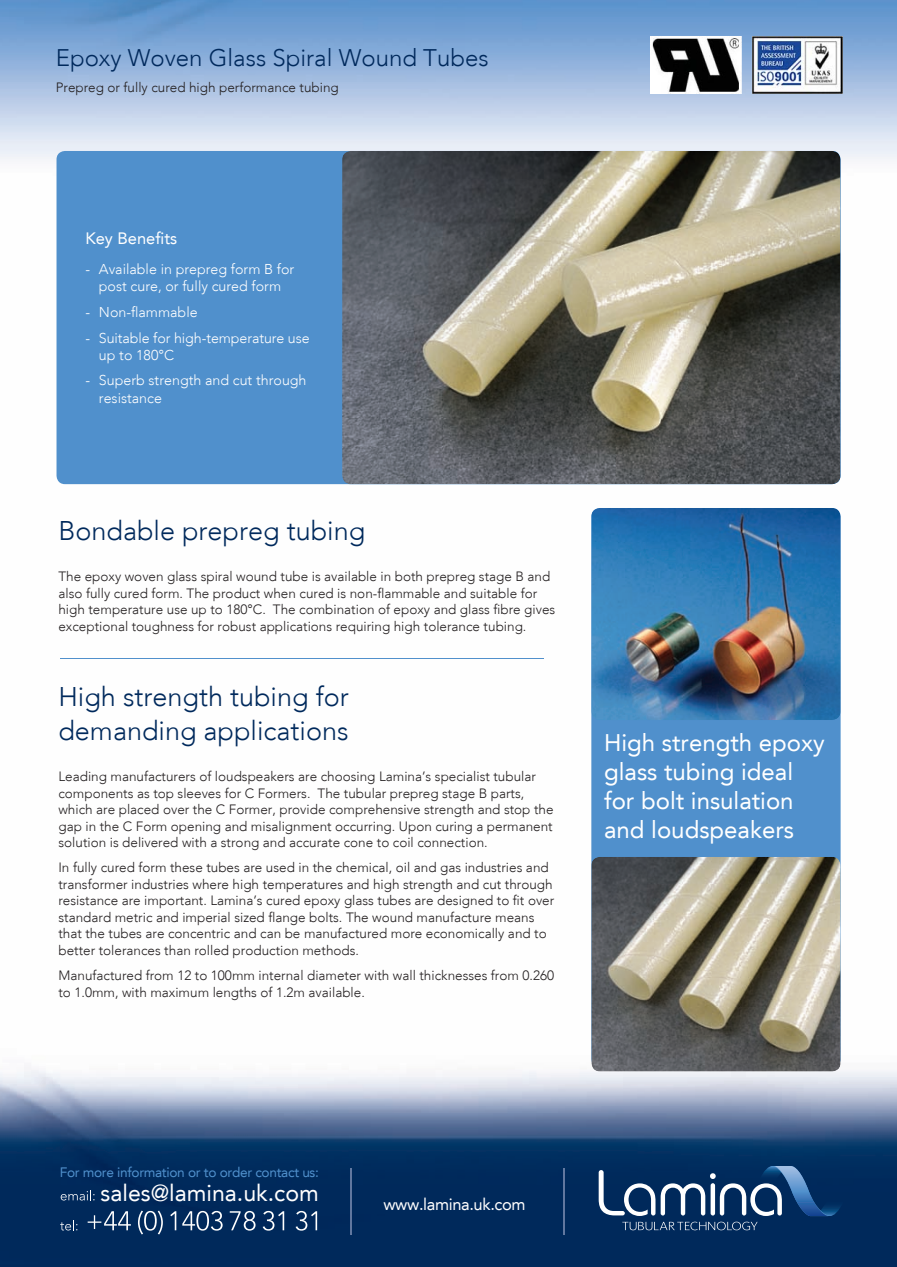
<style>
.page{position:relative;width:897px;height:1267px;background:#fff}
.page>*{position:absolute;margin:0;border:0;box-sizing:border-box;transform-origin:0 0}
.t1{font:300 27px/34.5px "Avenir";color:#00295c}
.t2{font:24px/28.8px "Avenir";color:#fff}
.t3{font:300 24px "Avenir";color:#00295c}
.t4{font:23.1px "Avenir";color:#fff}
.t5{font:16.5px "Avenir";letter-spacing:-.02em;color:#fff}
.t6{font:16.5px "Avenir";color:#fff}
.t7{font:300 14.25px/17.1px "Avenir";color:#fff}
.t8{font:13.65px "Avenir";letter-spacing:-.02em;color:#5090cc}
.t9{font:300 13.5px/16.5px "Avenir";color:#231f20}
</style>
<div class="page">
<img style="left:0;top:0;width:896px;height:1266px">
<svg style="left:61px;top:1190px;width:33px;height:10px"></svg>
<svg style="left:60px;top:1220px;width:17px;height:10px"></svg>
<svg style="left:88px;top:1211px;width:43px;height:19px"></svg>
<svg style="left:138px;top:1210px;width:25px;height:24px"></svg>
<svg style="left:170px;top:1211px;width:6px;height:19px"></svg>
<svg style="left:182px;top:1210px;width:40px;height:20px"></svg>
<svg style="left:230px;top:1210px;width:25px;height:20px"></svg>
<svg style="left:262px;top:1210px;width:22px;height:20px"></svg>
<svg style="left:295px;top:1210px;width:22px;height:20px"></svg>
<svg style="left:622px;top:1221px;width:135px;height:9px"></svg>
<svg style="left:598px;top:1165px;width:246px;height:50px;background:#30547e"></svg>
<img style="left:350px;top:1168px;width:1px;height:66px">
<img style="left:563px;top:1168px;width:1px;height:66px">
<div style="left:56px;top:151px;width:784px;height:333px;background:#5090cc;border-radius:9px"></div>
<img style="left:342px;top:151px;width:498px;height:333px;border-radius:9px">
<div style="left:591px;top:508px;width:249px;height:559px;background:#5090cc;border-radius:9px"></div>
<img style="left:591px;top:508px;width:249px;height:212px;border-radius:9px">
<img style="left:591px;top:856px;width:249px;height:215px;border-radius:9px">
<hr style="left:60px;top:658px;width:483px;height:1px;background:#5090cc">
<img style="left:650px;top:37px;width:192px;height:57px">
<h2 class="t3" style="left:56px;top:48px;width:434px">Epoxy Woven Glass Spiral Wound Tubes</h2>
<p class="t9" style="left:56px;top:80px;width:284px">Prepreg or fully cured high performance tubing</p>
<p class="t6" style="left:85px;top:232px;width:93px">Key Benefits</p>
<p class="t7" style="left:85px;top:262px;width:210px;text-align:center">- Available in prepreg form B for post cure, or fully cured form</p>
<p class="t7" style="left:85px;top:304px;width:114px">- Non-flammable</p>
<p class="t7" style="left:99px;top:330px;width:212px;text-indent:-13px">- Suitable for high-temperature use up to 180°C</p>
<p class="t7" style="left:99px;top:373px;width:209px;text-indent:-14px">- Superb strength and cut through resistance</p>
<h1 class="t1" style="left:58px;top:515px;width:308px">Bondable prepreg tubing</h1>
<p class="t9" style="left:58px;top:569px;width:498px">The epoxy woven glass spiral wound tube is available in both prepreg stage B and also fully cured form. The product when cured is non-flammable and suitable for high temperature use up to 180°C. The combination of epoxy and glass fibre gives exceptional toughness for robust applications requiring high tolerance tubing.</p>
<h1 class="t1" style="left:58px;top:680px;width:292px">High strength tubing for demanding applications</h1>
<p class="t9" style="left:58px;top:769px;width:496px">Leading manufacturers of loudspeakers are choosing Lamina’s specialist tubular components as top sleeves for C Formers. The tubular prepreg stage B parts, which are placed over the C Former, provide comprehensive strength and stop the gap in the C Form opening and misalignment occurring. Upon curing a permanent solution is delivered with a strong and accurate cone to coil connection.</p>
<p class="t9" style="left:58px;top:860px;width:497px">In fully cured form these tubes are used in the chemical, oil and gas industries and transformer industries where high temperatures and high strength and cut through resistance are important. Lamina’s cured epoxy glass tubes are designed to fit over standard metric and imperial sized flange bolts. The wound manufacture means that the tubes are concentric and can be manufactured more economically and to better tolerances than rolled production methods.</p>
<p class="t9" style="left:58px;top:967px;width:497px">Manufactured from 12 to 100mm internal diameter with wall thicknesses from 0.260 to 1.0mm, with maximum lengths of 1.2m available.</p>
<h2 class="t2" style="left:604px;top:729px;width:222px">High strength epoxy glass tubing ideal for bolt insulation and loudspeakers</h2>
<p class="t8" style="left:60px;top:1166px;width:261px">For more information or to order contact us:</p>
<h3 class="t4" style="left:101px;top:1183px;width:219px">sales@lamina.uk.com</h3>
<p class="t5" style="left:383px;top:1197px;width:144px">www.lamina.uk.com</p>
</div>
